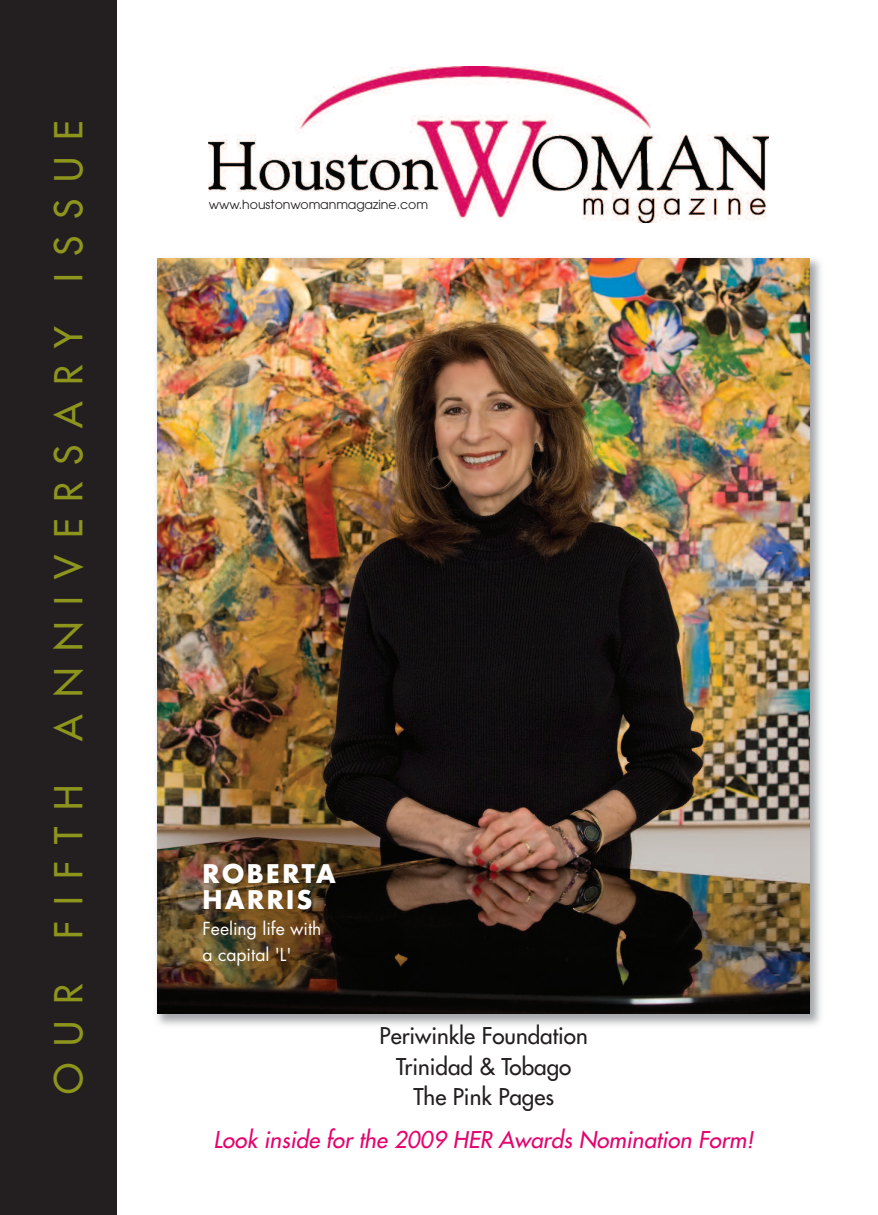
<style>
.page{position:relative;width:878px;height:1215px;background:#fff}
.page>*{position:absolute;margin:0;border:0;box-sizing:border-box;transform-origin:0 0}
.t1{font:37.5px "Futura";letter-spacing:.45em;color:#8d951d}
.t2{font:700 25px/26.2px "Futura";letter-spacing:.1em;color:#fff}
.t3{font:22.5px/30.6px "Futura";color:#231f20;text-align:center}
.t4{font:italic 22.5px "Futura";letter-spacing:.005em;color:#e4036f}
.t5{font:17.5px/26.2px "Futura";color:#fff}
.t6{font:12.5px "Avant Garde";color:#231f20}
</style>
<div class="page">
<img style="left:208px;top:67px;width:560px;height:156px">
<img style="left:157px;top:258px;width:664px;height:767px">
<img style="left:158px;top:258px;width:651px;height:756px">
<div style="left:0;top:0;width:116px;height:1215px;background:#231f20"></div>
<h1 class="t1" style="left:50px;top:1094px;width:975px;rotate:-90deg">OUR FIFTH ANNIVERSARY ISSUE</h1>
<p class="t6" style="left:209px;top:200px;width:221px">www.houstonwomanmagazine.com</p>
<p class="t2" style="left:202px;top:862px;width:135px">ROBERTA<br>HARRIS</p>
<p class="t5" style="left:202px;top:917px;width:120px">Feeling life with a capital 'L'</p>
<p class="t3" style="left:379px;top:1022px;width:210px">Periwinkle Foundation<br>Trinidad &amp; Tobago<br>The Pink Pages</p>
<p class="t4" style="left:213px;top:1129px;width:541px">Look inside for the 2009 HER Awards Nomination Form!</p>
</div>
